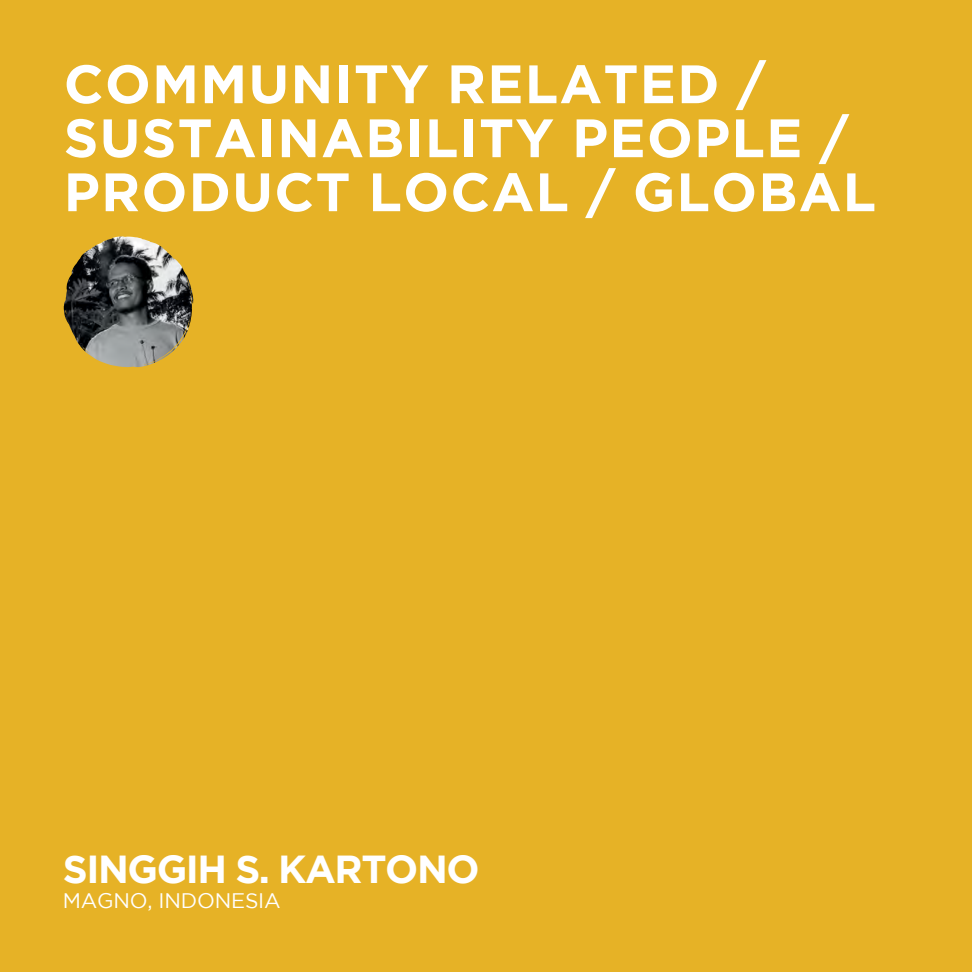
<style>
.page{position:relative;width:972px;height:972px;background:#e6b226}
.page>*{position:absolute;margin:0;border:0;box-sizing:border-box;transform-origin:0 0}
.t1{font:700 54px "Gotham";letter-spacing:.025em;color:#fff}
.t2{font:700 39px "Gotham";letter-spacing:-.035em;color:#fff}
.t3{font:21px "Gotham";letter-spacing:-.01em;color:#fff}
</style>
<div class="page">
<img style="left:64px;top:236px;width:129px;height:131px">
<p class="t1" style="left:64px;top:53px;width:302px">COMMUNITY</p>
<p class="t1" style="left:447px;top:53px;width:115px">RELAT</p>
<p class="t1" style="left:640px;top:53px;width:127px">ED /</p>
<p class="t1" style="left:64px;top:107px;width:111px">SUSTAI</p>
<p class="t1" style="left:277px;top:107px;width:78px">NABILITY</p>
<p class="t1" style="left:572px;top:107px;width:278px">PEOPLE /</p>
<p class="t1" style="left:64px;top:161px;width:426px">PRODUCT LOCAL</p>
<p class="t1" style="left:587px;top:161px;width:210px">/ GLOBAL</p>
<p class="t2" style="left:63px;top:846px;width:418px">SI NGGI H S. KARTONO</p>
<p class="t3" style="left:63px;top:889px;width:17px">MAG</p>
<p class="t3" style="left:114px;top:889px;width:156px">NO, I NDONESIA</p>
</div>
